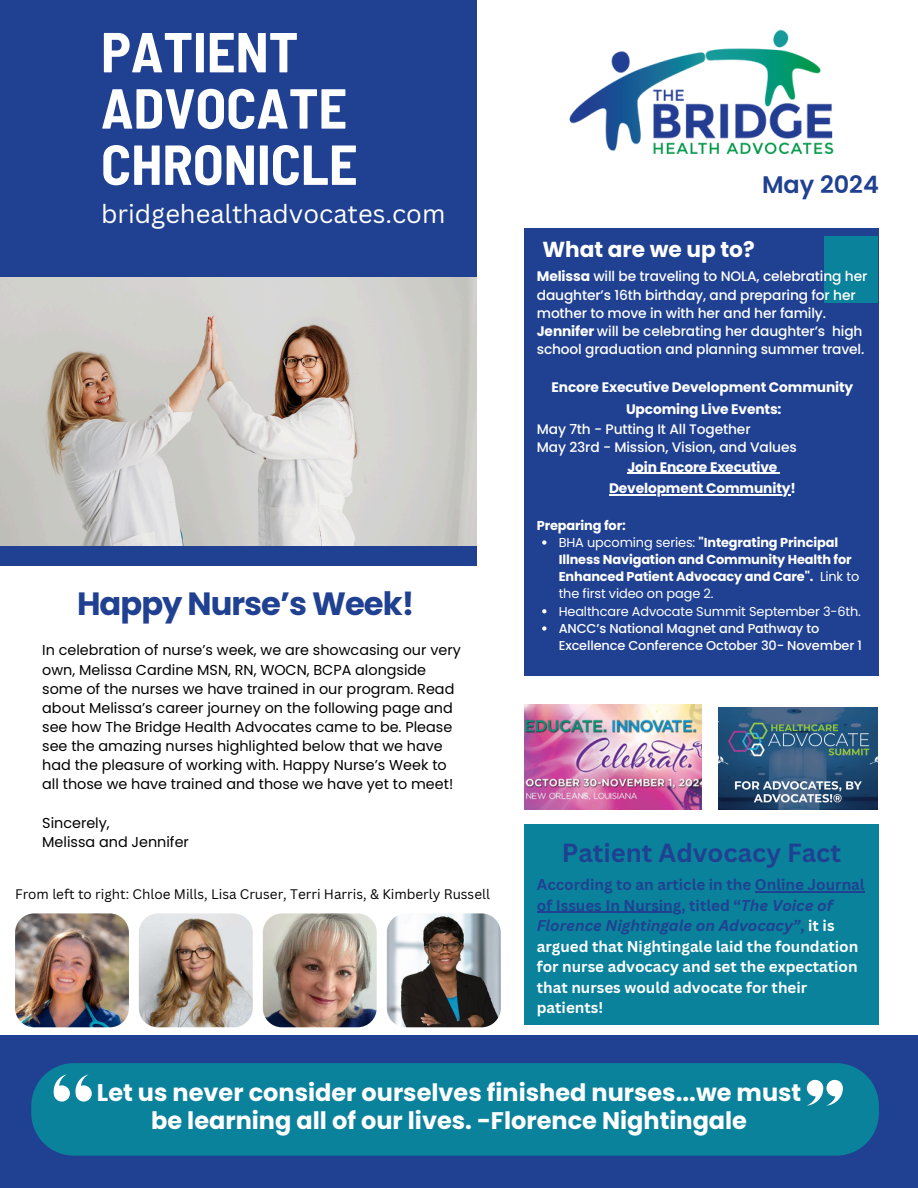
<style>
.page{position:relative;width:918px;height:1188px;background:#fff}
.page>*{position:absolute;margin:0;border:0;box-sizing:border-box;transform-origin:0 0}
.t1{font:700 semi-condensed 56.25px/56.2px "Barlow";color:#fff}
.t2{font:700 32.25px "Poppins";letter-spacing:-.03em;color:#204191}
.t3{font:25.5px "Canva Sans";color:#fff}
.t4{font:700 25.5px "Canva Sans";color:#204191}
.t5{font:700 24px/28.2px "Poppins";color:#fff;text-align:center}
.t6{font:600 24px "Poppins";color:#204191}
.t7{font:700 21.75px "Poppins";color:#fff}
.t8{font:700 15.15px/20.5px "Canva Sans";color:#fff}
.t9{font:700 15.15px "Canva Sans";color:#204191}
.t10{font:14.4px/19.2px "Poppins";color:#000}
.t11{font:500 13.8px/18.3px "Poppins";letter-spacing:-.01em;color:#fff}
.t12{font:700 13.8px "Poppins";letter-spacing:-.01em;color:#fff}
.t13{font:13.5px "Canva Sans";color:#000}
.t14{font:700 12.9px/17.2px "Poppins";letter-spacing:-.01em;color:#fff}
.t15{font:500 12.9px/17.2px "Poppins";letter-spacing:-.01em;color:#fff}
.s1{font-weight:700}
.s2{font-weight:400}
.s3{color:#204191}
.s4{font-style:italic;color:#204191}
</style>
<div class="page">
<div style="left:0;top:0;width:476px;height:566px;background:#204191"></div>
<div style="left:0;top:1035px;width:918px;height:153px;background:#204191"></div>
<div style="left:31px;top:1063px;width:848px;height:93px;background:#0a829b"></div>
<img style="left:0;top:278px;width:476px;height:267px">
<img style="left:525px;top:705px;width:177px;height:105px">
<div style="left:524px;top:228px;width:355px;height:448px;background:#204191"></div>
<div style="left:825px;top:236px;width:53px;height:67px;background:#0a829b"></div>
<img style="left:569px;top:29px;width:265px;height:125px">
<img style="left:718px;top:708px;width:160px;height:102px">
<div style="left:525px;top:825px;width:354px;height:200px;background:#0a829b"></div>
<svg style="left:54px;top:1074px;width:38px;height:27px"></svg>
<svg style="left:807px;top:1080px;width:36px;height:26px"></svg>
<img style="left:387px;top:913px;width:114px;height:114px;border-radius:19px">
<hr style="left:627px;top:473px;width:150px;height:1px;background:#fff">
<hr style="left:609px;top:494px;width:181px;height:1px;background:#fff">
<svg style="left:542px;top:540px;width:4px;height:5px"></svg>
<svg style="left:542px;top:609px;width:4px;height:4px"></svg>
<svg style="left:542px;top:626px;width:4px;height:5px"></svg>
<hr style="left:755px;top:891px;width:110px;height:1px;background:#204191">
<hr style="left:537px;top:912px;width:144px;height:1px;background:#204191">
<img style="left:263px;top:913px;width:114px;height:114px;border-radius:19px">
<img style="left:139px;top:913px;width:114px;height:114px;border-radius:19px">
<img style="left:15px;top:913px;width:114px;height:114px;border-radius:19px">
<p class="t1" style="left:101px;top:22px;width:258px">PATIENT<br>ADVOCATE<br>CHRONICLE</p>
<h6 class="t3" style="left:101px;top:196px;width:346px">bridgehealthadvocates.com</h6>
<p class="t2" style="left:77px;top:581px;width:339px">Happy Nurse’s Week!</p>
<p class="t10" style="left:42px;top:641px;width:420px">In celebration of nurse’s week, we are showcasing our very own, Melissa Cardine MSN, RN, WOCN, BCPA alongside some of the nurses we have trained in our program. Read about Melissa’s career journey on the following page and see how The Bridge Health Advocates came to be. Please see the amazing nurses highlighted below that we have had the pleasure of working with. Happy Nurse’s Week to all those we have trained and those we have yet to meet!</p>
<h3 class="t10" style="left:42px;top:813px;width:69px">Sincerely,</h3>
<h5 class="t10" style="left:42px;top:832px;width:148px">Melissa and Jennifer</h5>
<h3 class="t13" style="left:15px;top:885px;width:476px">From left to right: Chloe Mills, Lisa Cruser, Terri Harris, &amp; Kimberly Russell</h3>
<p class="t6" style="left:762px;top:167px;width:118px">May 2024</p>
<h2 class="t7" style="left:542px;top:234px;width:214px">What are we up to?</h2>
<p class="t11" style="left:537px;top:267px;width:332px"><span class="s1">Melissa</span> will be traveling to NOLA, celebrating her daughter’s 16th birthday, and preparing for her mother to move in with her and her family.<br><span class="s1">Jennifer</span> will be celebrating her daughter’s high school graduation and planning summer travel.</p>
<p class="t12" style="left:552px;top:378px;width:303px">Encore Executive Development Community</p>
<p class="t12" style="left:626px;top:399px;width:157px">Upcoming Live Events:</p>
<p class="t11" style="left:537px;top:420px;width:215px">May 7th - Putting It All Together</p>
<p class="t11" style="left:627px;top:438px;width:171px;line-height:19.4px;text-indent:-91px">May 23rd - Mission, Vision, and Values<br><span class="s1">Join Encore Executive</span></p>
<p class="t12" style="left:609px;top:479px;width:188px">Development Community!</p>
<p class="t14" style="left:559px;top:516px;width:302px;text-indent:-22px">Preparing for:<br><span class="s2">BHA upcoming series:</span> "Integrating Principal Illness Navigation and Community Health for Enhanced Patient Advocacy and Care". <span class="s2">Link to the first video on page 2.</span></p>
<p class="t15" style="left:559px;top:602px;width:305px"><span class="s2">Healthcare Advocate Summit September 3-6th.<br></span>ANCC’s National Magnet and Pathway to<br>Excellence Conference October 30- November 1</p>
<h6 class="t4" style="left:562px;top:835px;width:281px">Patient Advocacy Fact</h6>
<p class="t9" style="left:537px;top:874px;width:329px">According to an article in the Online Journal</p>
<p class="t8" style="left:537px;top:894px;width:323px"><span class="s3">of Issues In Nursing, titled “</span><span class="s4">The Voice of Florence Nightingale on Advocacy”</span><span class="s3">,</span> it is argued that Nightingale laid the foundation for nurse advocacy and set the expectation that nurses would advocate for their patients!</p>
<p class="t5" style="left:97px;top:1079px;width:706px">Let us never consider ourselves finished nurses...we must be learning all of our lives. -Florence Nightingale</p>
</div>
